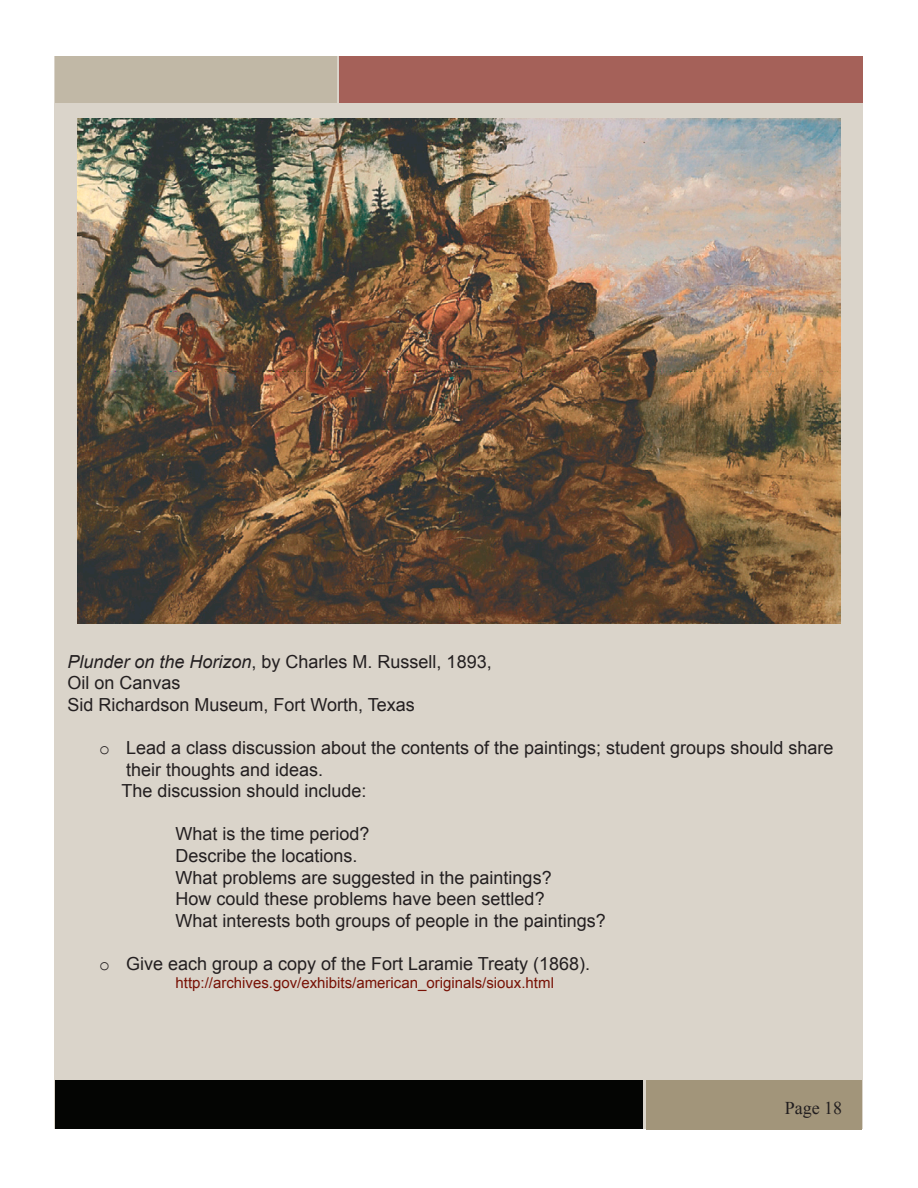
<style>
.page{position:relative;width:918px;height:1188px;background:#fff}
.page>*{position:absolute;margin:0;border:0;box-sizing:border-box;transform-origin:0 0}
.t1{font:18px/21.6px "Arial";color:#231f20}
.t2{font:18px "Times New Roman";color:#231f20}
.t3{font:15px "Arial";color:#781206}
.s1{font-style:italic}
.s2{font-family:"Courier New"}
</style>
<div class="page">
<div style="left:55px;top:56px;width:808px;height:1073px;background:#dad4ca"></div>
<div style="left:55px;top:56px;width:282px;height:47px;background:#c1b8a6"></div>
<div style="left:340px;top:56px;width:523px;height:47px;background:#a56159"></div>
<div style="left:55px;top:1080px;width:588px;height:49px;background:#040503"></div>
<div style="left:646px;top:1080px;width:216px;height:49px;background:#a2957a"></div>
<img style="left:77px;top:119px;width:763px;height:505px">
<p class="t1" style="left:68px;top:651px;width:426px"><span class="s1">Plunder on the Horizon</span>, by Charles M. Russell, 1893,</p>
<p class="t1" style="left:68px;top:672px;width:115px">Oil on Canvas</p>
<p class="t1" style="left:68px;top:694px;width:349px">Sid Richardson Museum, Fort Worth, Texas</p>
<p class="t1" style="left:126px;top:737px;width:709px;text-indent:-27px"><span class="s2">o</span> Lead a class discussion about the contents of the paintings; student groups should share their thoughts and ideas.</p>
<p class="t1" style="left:122px;top:780px;width:247px">The discussion should include:</p>
<p class="t1" style="left:176px;top:824px;width:196px">What is the time period?</p>
<p class="t1" style="left:176px;top:845px;width:184px">Describe the locations.</p>
<p class="t1" style="left:176px;top:867px;width:378px">What problems are suggested in the paintings?</p>
<p class="t1" style="left:176px;top:888px;width:371px">How could these problems have been settled?</p>
<p class="t1" style="left:176px;top:910px;width:432px">What interests both groups of people in the paintings?</p>
<p class="t1" style="left:99px;top:953px;width:493px"><span class="s2">o</span> Give each group a copy of the Fort Laramie Treaty (1868).</p>
<p class="t3" style="left:176px;top:973px;width:380px">http://archives.gov/exhibits/american_originals/sioux.html</p>
<p class="t2" style="left:785px;top:1096px;width:59px">Page 18</p>
</div>
